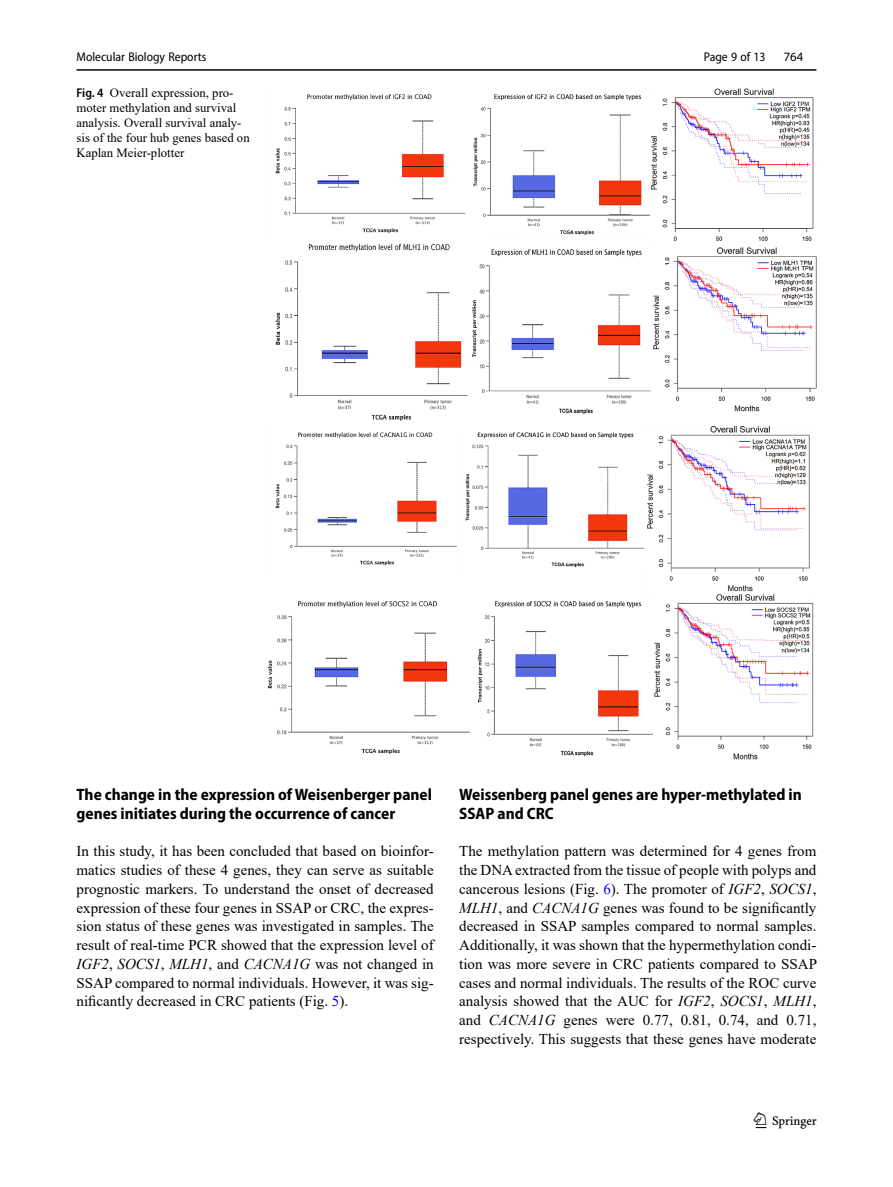
<style>
.page{position:relative;width:893px;height:1187px;background:#fff}
.page>*{position:absolute;margin:0;border:0;box-sizing:border-box;transform-origin:0 0}
.t1{font:22.5px "Springnew";color:#000}
.Head_2{font:700 semi-condensed 16.5px/18.8px "Myriad Pro";color:#000}
.Body_Text{font:15px/18.8px "Times New Roman";color:#000;text-align:justify}
.Figure_Caption_Side{font:12.75px/15px "Times New Roman";color:#000}
.t2{font:semi-condensed 12.75px "Myriad Pro";color:#000}
.t3{font:12.75px "Myriad Pro";color:#000}
.s1{font-family:"Myriad Pro";font-weight:600;font-stretch:semi-condensed}
.s2{font-style:italic}
.s3{color:#00f}
</style>
<div class="page">
<hr style="left:77px;top:69px;width:739px;height:2px;background:#000">
<img style="left:268px;top:88px;width:548px;height:672px">
<p class="t2" style="left:77px;top:49px;width:131px">Molecular Biology Reports</p>
<p class="Figure_Caption_Side" style="left:77px;top:84px;width:175px"><span class="s1">Fig. 4</span> Overall expression, pro&shy;moter methylation and survival analysis. Overall survival analy&shy;sis of the four hub genes based on<br>Kaplan Meier-plotter</p>
<p class="t2" style="left:704px;top:49px;width:63px">Page 9 of 13</p>
<p class="t3" style="left:784px;top:48px;width:21px">764</p>
<p class="Head_2" style="left:77px;top:784px;width:357px">The change in the expression of Weisenberger panel genes initiates during the occurrence of cancer</p>
<p class="Body_Text" style="left:77px;top:841px;width:359px">In this study, it has been concluded that based on bioinfor&shy;matics studies of these 4 genes, they can serve as suitable prognostic markers. To understand the onset of decreased expression of these four genes in SSAP or CRC, the expres&shy;sion status of these genes was investigated in samples. The result of real-time PCR showed that the expression level of <span class="s2">IGF2</span>, <span class="s2">SOCS1</span>, <span class="s2">MLH1</span>, and <span class="s2">CACNA1G</span> was not changed in SSAP compared to normal individuals. However, it was sig&shy;nificantly decreased in CRC patients (Fig. <span class="s3">5</span>).</p>
<p class="Head_2" style="left:459px;top:784px;width:344px">Weissenberg panel genes are hyper-methylated in<br>SSAP and CRC</p>
<p class="Body_Text" style="left:459px;top:841px;width:359px">The methylation pattern was determined for 4 genes from the DNA extracted from the tissue of people with polyps and cancerous lesions (Fig. <span class="s3">6</span>). The promoter of <span class="s2">IGF2</span>, <span class="s2">SOCS1</span>, <span class="s2">MLH1</span>, and <span class="s2">CACNA1G</span> genes was found to be significantly decreased in SSAP samples compared to normal samples.<br>Additionally, it was shown that the hypermethylation condi&shy;tion was more severe in CRC patients compared to SSAP cases and normal individuals. The results of the ROC curve analysis showed that the AUC for <span class="s2">IGF2</span>, <span class="s2">SOCS1</span>, <span class="s2">MLH1</span>, and <span class="s2">CACNA1G</span> genes were 0.77, 0.81, 0.74, and 0.71, respectively. This suggests that these genes have moderate</p>
<h1 class="t1" style="left:756px;top:1107px;width:63px">1 3</h1>
</div>
